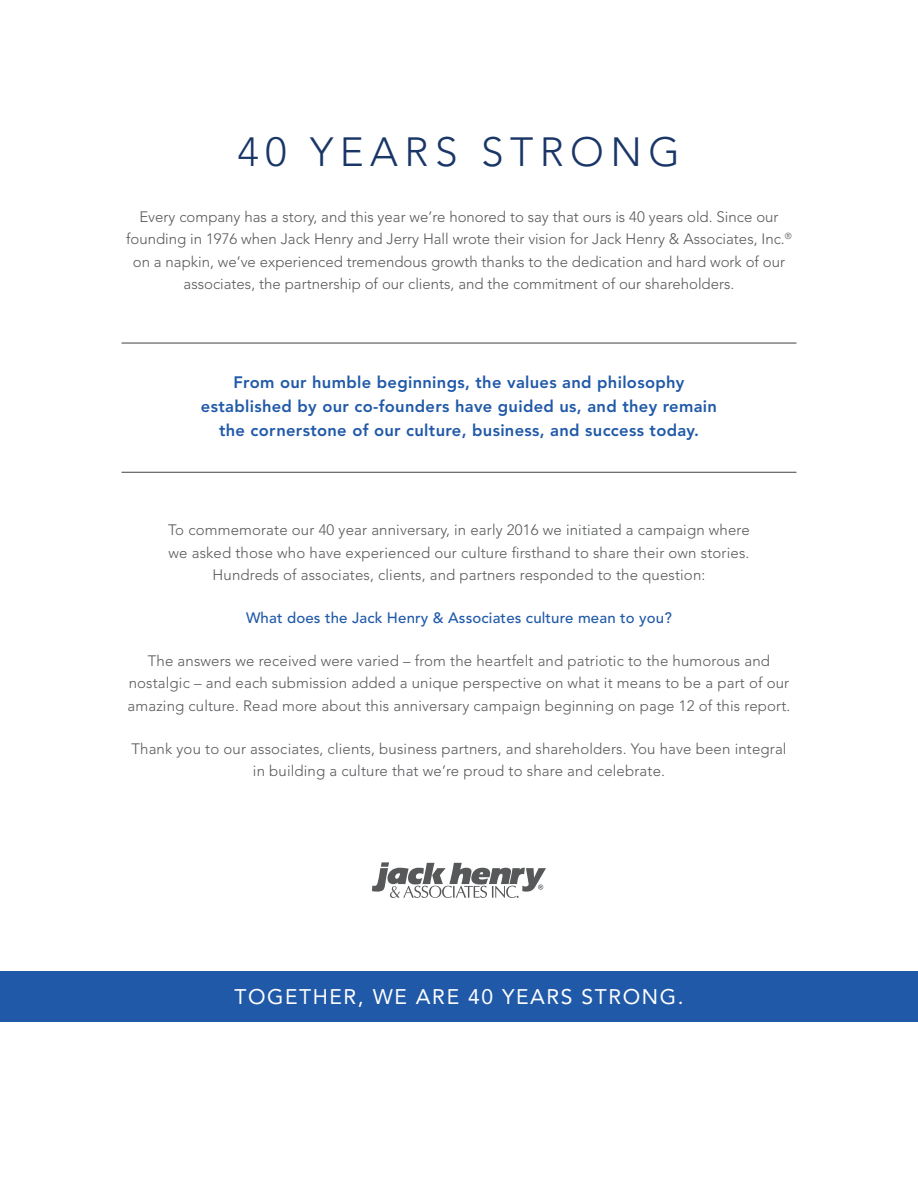
<style>
.page{position:relative;width:918px;height:1188px;background:#fff}
.page>*{position:absolute;margin:0;border:0;box-sizing:border-box;transform-origin:0 0}
.Article_Subheadline{font:300 40.5px "Avenir LT Std";letter-spacing:.16em;color:#193667}
.Article_Subheadline-2{font:21px "Avenir LT Std";letter-spacing:.075em;color:#fff}
.NEW_Body_Copy{font:800 16.5px/24px "Avenir LT Std";letter-spacing:.02em;color:#2059a8;text-align:center}
.NEW_Body_Copy-2{font:300 15px/22.5px "Avenir LT Std";letter-spacing:.01em;color:#57585a;text-align:center}
.NEW_Body_Copy-3{font:500 15px "Avenir LT Std";letter-spacing:.01em;color:#2059a8}
</style>
<div class="page">
<div style="left:0;top:972px;width:918px;height:50px;background:#2059a8"></div>
<hr style="left:122px;top:342px;width:674px;height:2px;background:#55565a">
<hr style="left:122px;top:472px;width:674px;height:1px;background:#55565a">
<svg style="left:372px;top:862px;width:174px;height:36px"></svg>
<p class="Article_Subheadline" style="left:238px;top:128px;width:444px">40 YEARS STRONG</p>
<p class="NEW_Body_Copy-2" style="left:126px;top:206px;width:667px">Every company has a story, and this year we’re honored to say that ours is 40 years old. Since our founding in 1976 when Jack Henry and Jerry Hall wrote their vision for Jack Henry &amp; Associates, Inc.<sup>® </sup>on a napkin, we’ve experienced tremendous growth thanks to the dedication and hard work of our associates, the partnership of our clients, and the commitment of our shareholders.</p>
<p class="NEW_Body_Copy" style="left:201px;top:370px;width:518px">From our humble beginnings, the values and philosophy established by our co-founders have guided us, and they remain the cornerstone of our culture, business, and success today.</p>
<p class="NEW_Body_Copy-2" style="left:168px;top:519px;width:583px">To commemorate our 40 year anniversary, in early 2016 we initiated a campaign where we asked those who have experienced our culture firsthand to share their own stories.<br>Hundreds of associates, clients, and partners responded to the question:</p>
<p class="NEW_Body_Copy-3" style="left:246px;top:609px;width:427px">What does the Jack Henry &amp; Associates culture mean to you?</p>
<p class="NEW_Body_Copy-2" style="left:128px;top:650px;width:664px">The answers we received were varied – from the heartfelt and patriotic to the humorous and nostalgic – and each submission added a unique perspective on what it means to be a part of our amazing culture. Read more about this anniversary campaign beginning on page 12 of this report.</p>
<p class="NEW_Body_Copy-2" style="left:131px;top:737px;width:657px">Thank you to our associates, clients, business partners, and shareholders. You have been integral in building a culture that we’re proud to share and celebrate.</p>
<p class="Article_Subheadline-2" style="left:234px;top:985px;width:451px">TOGETHER, WE ARE 40 YEARS STRONG.</p>
</div>
